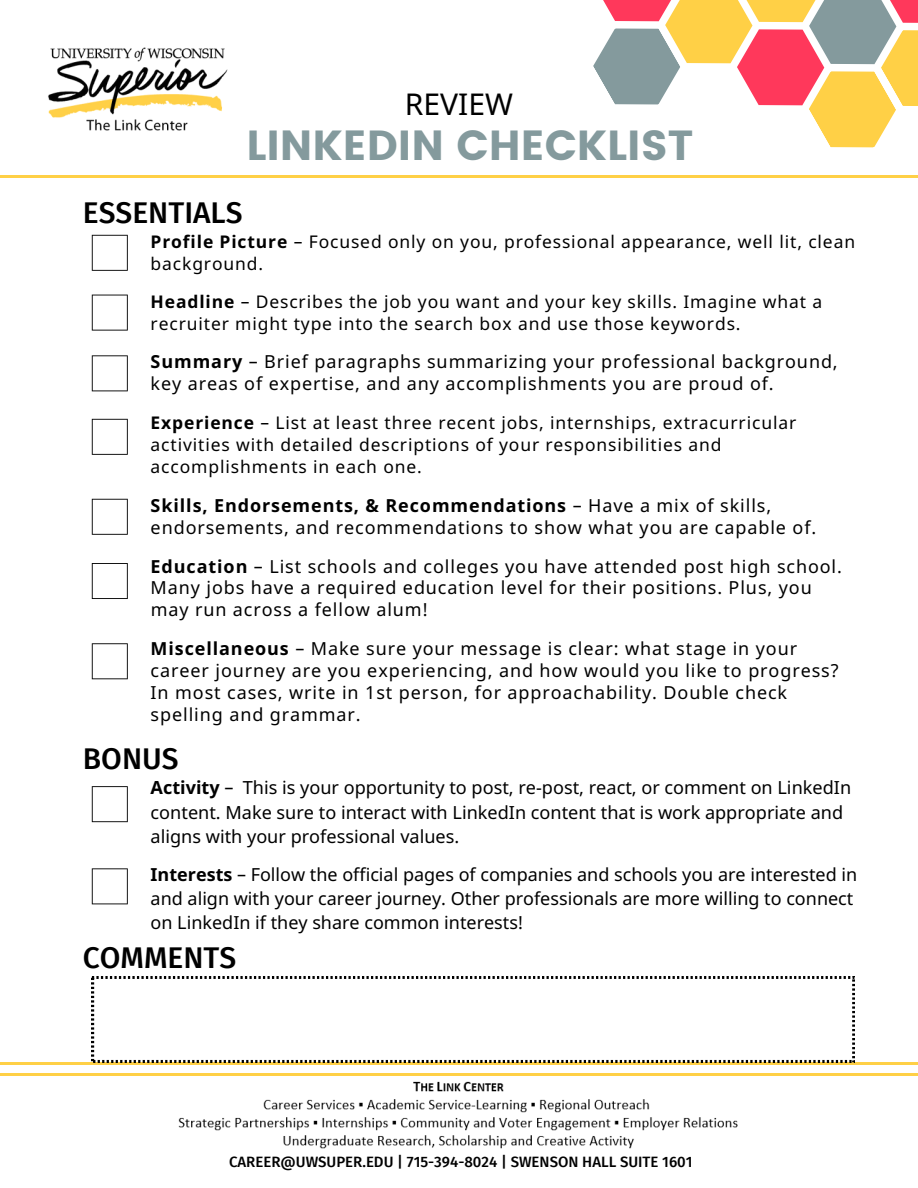
<style>
.page{position:relative;width:918px;height:1188px;background:#fff}
.page>*{position:absolute;margin:0;border:0;box-sizing:border-box;transform-origin:0 0}
.t1{font:42px "Poppins";color:#849a9d}
.t2{font:500 30px "Fira Sans";color:#000}
.t3{font:30px "Noto Sans";color:#000}
.t4{font:18px/21.9px "Noto Sans";letter-spacing:.05em;color:#000}
.t5{font:18px/24px "Noto Sans";color:#000}
.t6{font:17.4px/21.9px "Noto Sans";letter-spacing:.05em;color:#000}
.t7{font:500 15px "Fira Sans";color:#000}
.s1{font-weight:700}
.s2{font-family:"Noto Sans Gurmukhi"}
</style>
<div class="page">
<img style="left:178px;top:1081px;width:560px;height:68px">
<hr style="left:0;top:176px;width:918px;height:2px;background:#ffd046">
<svg style="left:593px;top:0;width:325px;height:148px"></svg>
<img style="left:48px;top:47px;width:180px;height:84px">
<hr style="left:0;top:1062px;width:918px;height:2px;background:#ffd046">
<hr style="left:0;top:1073px;width:918px;height:3px;background:#ffd046">
<svg style="left:92px;top:235px;width:36px;height:36px"></svg>
<svg style="left:92px;top:295px;width:36px;height:36px"></svg>
<svg style="left:92px;top:355px;width:36px;height:36px"></svg>
<svg style="left:92px;top:419px;width:36px;height:36px"></svg>
<svg style="left:92px;top:499px;width:36px;height:36px"></svg>
<svg style="left:92px;top:563px;width:36px;height:36px"></svg>
<svg style="left:92px;top:643px;width:36px;height:36px"></svg>
<svg style="left:92px;top:786px;width:36px;height:36px"></svg>
<svg style="left:92px;top:868px;width:36px;height:36px"></svg>
<svg style="left:92px;top:977px;width:762px;height:85px"></svg>
<h2 class="t3" style="left:405px;top:83px;width:110px">REVIEW</h2>
<h1 class="t1" style="left:246px;top:121px;width:448px">LINKEDIN CHECKLIST</h1>
<h2 class="t2" style="left:83px;top:195px;width:161px">ESSENTIALS</h2>
<p class="t6" style="left:151px;top:230px;width:706px"><span class="s1">Profile Picture</span> <span class="s2">–</span> Focused only on you, professional appearance, well lit, clean background.</p>
<p class="t6" style="left:151px;top:290px;width:673px"><span class="s1">Headline</span> <span class="s2">–</span> Describes the job you want and your key skills. Imagine what a recruiter might type into the search box and use those keywords.</p>
<p class="t4" style="left:151px;top:351px;width:689px"><span class="s1">Summary</span> <span class="s2">–</span> Brief paragraphs summarizing your professional background, key areas of expertise, and any accomplishments you are proud of.</p>
<p class="t6" style="left:151px;top:412px;width:647px"><span class="s1">Experience</span> <span class="s2">–</span> List at least three recent jobs, internships, extracurricular activities with detailed descriptions of your responsibilities and accomplishments in each one.</p>
<p class="t4" style="left:151px;top:494px;width:667px"><span class="s1">Skills, Endorsements, &amp; Recommendations</span> <span class="s2">–</span> Have a mix of skills, endorsements, and recommendations to show what you are capable of.</p>
<p class="t4" style="left:151px;top:555px;width:693px"><span class="s1">Education</span> <span class="s2">–</span> List schools and colleges you have attended post high school.<br>Many jobs have a required education level for their positions. Plus, you may run across a fellow alum!</p>
<p class="t4" style="left:151px;top:637px;width:689px"><span class="s1">Miscellaneous</span> <span class="s2">–</span> Make sure your message is clear: what stage in your career journey are you experiencing, and how would you like to progress?<br>In most cases, write in 1st person, for approachability. Double check spelling and grammar.</p>
<h2 class="t2" style="left:83px;top:741px;width:97px">BONUS</h2>
<p class="t5" style="left:151px;top:775px;width:702px"><span class="s1">Activity</span> <span class="s2">–</span> This is your opportunity to post, re-post, react, or comment on LinkedIn content. Make sure to interact with LinkedIn content that is work appropriate and aligns with your professional values.</p>
<p class="t5" style="left:151px;top:862px;width:708px"><span class="s1">Interests</span> <span class="s2">–</span> Follow the official pages of companies and schools you are interested in and align with your career journey. Other professionals are more willing to connect on LinkedIn if they share common interests!</p>
<h2 class="t2" style="left:83px;top:940px;width:155px">COMMENTS</h2>
<p class="t7" style="left:229px;top:1153px;width:465px">CAREER@UWSUPER.EDU | 715-394-8024 | SWENSON HALL SUITE 1601</p>
</div>
